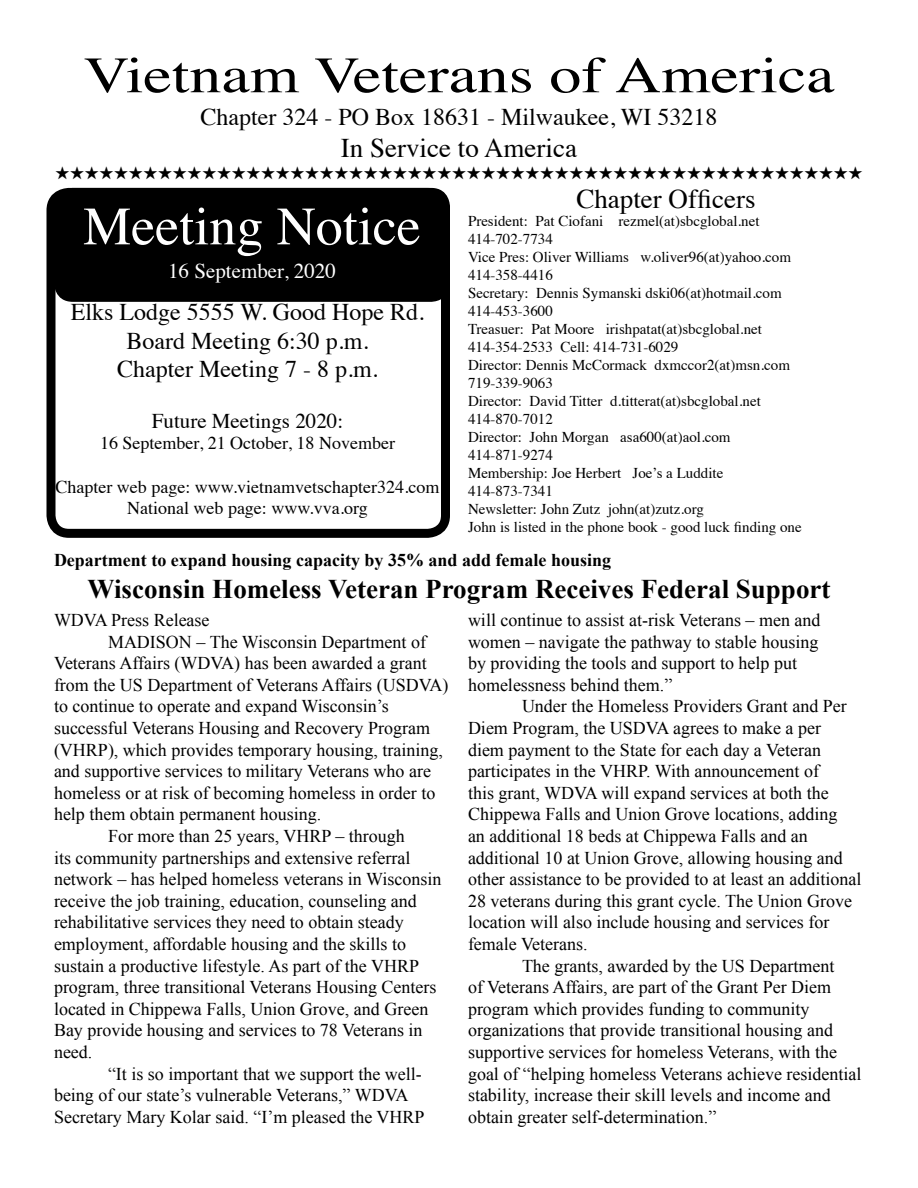
<style>
.page{position:relative;width:918px;height:1188px;background:#fff}
.page>*{position:absolute;margin:0;border:0;box-sizing:border-box;transform-origin:0 0}
.t1{font:54px "Times";color:#fff}
.t2{font:51px "Times";color:#000;scale:1.25 1}
.t3{font:700 27px "Times New Roman";color:#000}
.t4{font:27px "Times";color:#000}
.t5{font:24px/28.8px "Times";color:#000;text-align:center}
.t6{font:21px "Times";color:#000}
.t7{font:21px "Times";color:#fff}
.t8{font:18px/21.6px "Times New Roman";color:#000}
.t9{font:18px/21.6px "Times";color:#000;text-align:center}
.t10{font:700 18px "Times New Roman";color:#000}
.t11{font:18px "Zapf Dingbats ITC";color:#000}
.t12{font:15px/18px "Times";color:#000}
</style>
<div class="page">
<div style="left:46px;top:188px;width:404px;height:350px;border:9px solid #000;border-radius:18px"></div>
<div style="left:55px;top:189px;width:394px;height:112px;background:#000;border-radius:18px"></div>
<div style="left:54px;top:188px;width:396px;height:114px;border:2px solid #000;border-radius:18px"></div>
<h2 class="t2" style="left:84px;top:27px;width:602px">Vietnam Veterans of America</h2>
<h3 class="t5" style="left:201px;top:100px;width:518px">Chapter 324 - PO Box 18631 - Milwaukee, WI 53218</h3>
<h3 class="t4" style="left:341px;top:123px;width:238px">In Service to America</h3>
<p class="t11" style="left:55px;top:164px;width:809px">★★★★★★★★★★★★★★★★★★★★★★★★★★★★★★★★★★★★★★★★★★★★★★★★★★★★★★★</p>
<h3 class="t4" style="left:576px;top:174px;width:181px">Chapter Officers</h3>
<p class="t12" style="left:468px;top:211px;width:335px">President: Pat Ciofani rezmel(at)sbcglobal.net 414-702-7734<br>Vice Pres: Oliver Williams w.oliver96(at)yahoo.com 414-358-4416<br>Secretary: Dennis Symanski dski06(at)hotmail.com 414-453-3600<br>Treasuer: Pat Moore irishpatat(at)sbcglobal.net 414-354-2533 Cell: 414-731-6029<br>Director: Dennis McCormack dxmccor2(at)msn.com 719-339-9063<br>Director: David Titter d.titterat(at)sbcglobal.net 414-870-7012<br>Director: John Morgan asa600(at)aol.com 414-871-9274<br>Membership: Joe Herbert Joe’s a Luddite 414-873-7341<br>Newsletter: John Zutz john(at)zutz.org<br>John is listed in the phone book - good luck finding one</p>
<h1 class="t1" style="left:83px;top:176px;width:339px">Meeting Notice</h1>
<p class="t7" style="left:168px;top:251px;width:169px">16 September, 2020</p>
<h3 class="t5" style="left:71px;top:295px;width:355px">Elks Lodge 5555 W. Good Hope Rd.<br>Board Meeting 6:30 p.m.<br>Chapter Meeting 7 - 8 p.m.</h3>
<p class="t6" style="left:152px;top:401px;width:193px">Future Meetings 2020:</p>
<p class="t9" style="left:100px;top:431px;width:297px">16 September, 21 October, 18 November</p>
<p class="t9" style="left:55px;top:474px;width:386px">Chapter web page: www.vietnamvetschapter324.com<br>National web page: www.vva.org</p>
<p class="t10" style="left:54px;top:547px;width:559px">Department to expand housing capacity by 35% and add female housing</p>
<h3 class="t3" style="left:88px;top:570px;width:744px">Wisconsin Homeless Veteran Program Receives Federal Support</h3>
<p class="t8" style="left:54px;top:609px;width:157px">WDVA Press Release</p>
<p class="t8" style="left:108px;top:630px;width:320px">MADISON – The Wisconsin Department of</p>
<p class="t8" style="left:54px;top:652px;width:374px">Veterans Affairs (WDVA) has been awarded a grant</p>
<p class="t8" style="left:54px;top:674px;width:396px">from the US Department of Veterans Affairs (USDVA)</p>
<p class="t8" style="left:54px;top:695px;width:336px">to continue to operate and expand Wisconsin’s</p>
<p class="t8" style="left:54px;top:717px;width:378px">successful Veterans Housing and Recovery Program</p>
<p class="t8" style="left:54px;top:738px;width:390px">(VHRP), which provides temporary housing, training,</p>
<p class="t8" style="left:54px;top:760px;width:379px">and supportive services to military Veterans who are</p>
<p class="t8" style="left:54px;top:782px;width:383px">homeless or at risk of becoming homeless in order to</p>
<p class="t8" style="left:54px;top:803px;width:269px">help them obtain permanent housing.</p>
<p class="t8" style="left:108px;top:825px;width:298px">For more than 25 years, VHRP – through</p>
<p class="t8" style="left:54px;top:846px;width:358px">its community partnerships and extensive referral</p>
<p class="t8" style="left:54px;top:868px;width:389px">network – has helped homeless veterans in Wisconsin</p>
<p class="t8" style="left:54px;top:890px;width:364px">receive the job training, education, counseling and</p>
<p class="t8" style="left:54px;top:911px;width:351px">rehabilitative services they need to obtain steady</p>
<p class="t8" style="left:54px;top:933px;width:354px">employment, affordable housing and the skills to</p>
<p class="t8" style="left:54px;top:954px;width:367px">sustain a productive lifestyle. As part of the VHRP</p>
<p class="t8" style="left:54px;top:976px;width:384px">program, three transitional Veterans Housing Centers</p>
<p class="t8" style="left:54px;top:998px;width:376px">located in Chippewa Falls, Union Grove, and Green</p>
<p class="t8" style="left:54px;top:1019px;width:370px">Bay provide housing and services to 78 Veterans in</p>
<p class="t8" style="left:54px;top:1041px;width:40px">need.</p>
<p class="t8" style="left:108px;top:1062px;width:315px">“It is so important that we support the well-</p>
<p class="t8" style="left:54px;top:1084px;width:356px">being of our state’s vulnerable Veterans,” WDVA</p>
<p class="t8" style="left:54px;top:1106px;width:372px">Secretary Mary Kolar said. “I’m pleased the VHRP</p>
<p class="t8" style="left:468px;top:609px;width:354px">will continue to assist at-risk Veterans – men and women – navigate the pathway to stable housing by providing the tools and support to help put homelessness behind them.”</p>
<p class="t8" style="left:522px;top:695px;width:326px">Under the Homeless Providers Grant and Per</p>
<p class="t8" style="left:468px;top:717px;width:355px">Diem Program, the USDVA agrees to make a per</p>
<p class="t8" style="left:468px;top:738px;width:355px">diem payment to the State for each day a Veteran</p>
<p class="t8" style="left:468px;top:760px;width:353px">participates in the VHRP. With announcement of</p>
<p class="t8" style="left:468px;top:782px;width:362px">this grant, WDVA will expand services at both the</p>
<p class="t8" style="left:468px;top:803px;width:371px">Chippewa Falls and Union Grove locations, adding</p>
<p class="t8" style="left:468px;top:825px;width:341px">an additional 18 beds at Chippewa Falls and an</p>
<p class="t8" style="left:468px;top:846px;width:376px">additional 10 at Union Grove, allowing housing and</p>
<p class="t8" style="left:468px;top:868px;width:395px">other assistance to be provided to at least an additional</p>
<p class="t8" style="left:468px;top:890px;width:386px">28 veterans during this grant cycle. The Union Grove</p>
<p class="t8" style="left:468px;top:911px;width:363px">location will also include housing and services for</p>
<p class="t8" style="left:468px;top:933px;width:121px">female Veterans.</p>
<p class="t8" style="left:522px;top:954px;width:314px">The grants, awarded by the US Department</p>
<p class="t8" style="left:468px;top:976px;width:365px">of Veterans Affairs, are part of the Grant Per Diem</p>
<p class="t8" style="left:468px;top:998px;width:343px">program which provides funding to community</p>
<p class="t8" style="left:468px;top:1019px;width:367px">organizations that provide transitional housing and</p>
<p class="t8" style="left:468px;top:1041px;width:371px">supportive services for homeless Veterans, with the</p>
<p class="t8" style="left:468px;top:1062px;width:395px">goal of “helping homeless Veterans achieve residential</p>
<p class="t8" style="left:468px;top:1084px;width:364px">stability, increase their skill levels and income and</p>
<p class="t8" style="left:468px;top:1106px;width:250px">obtain greater self-determination.”</p>
</div>
